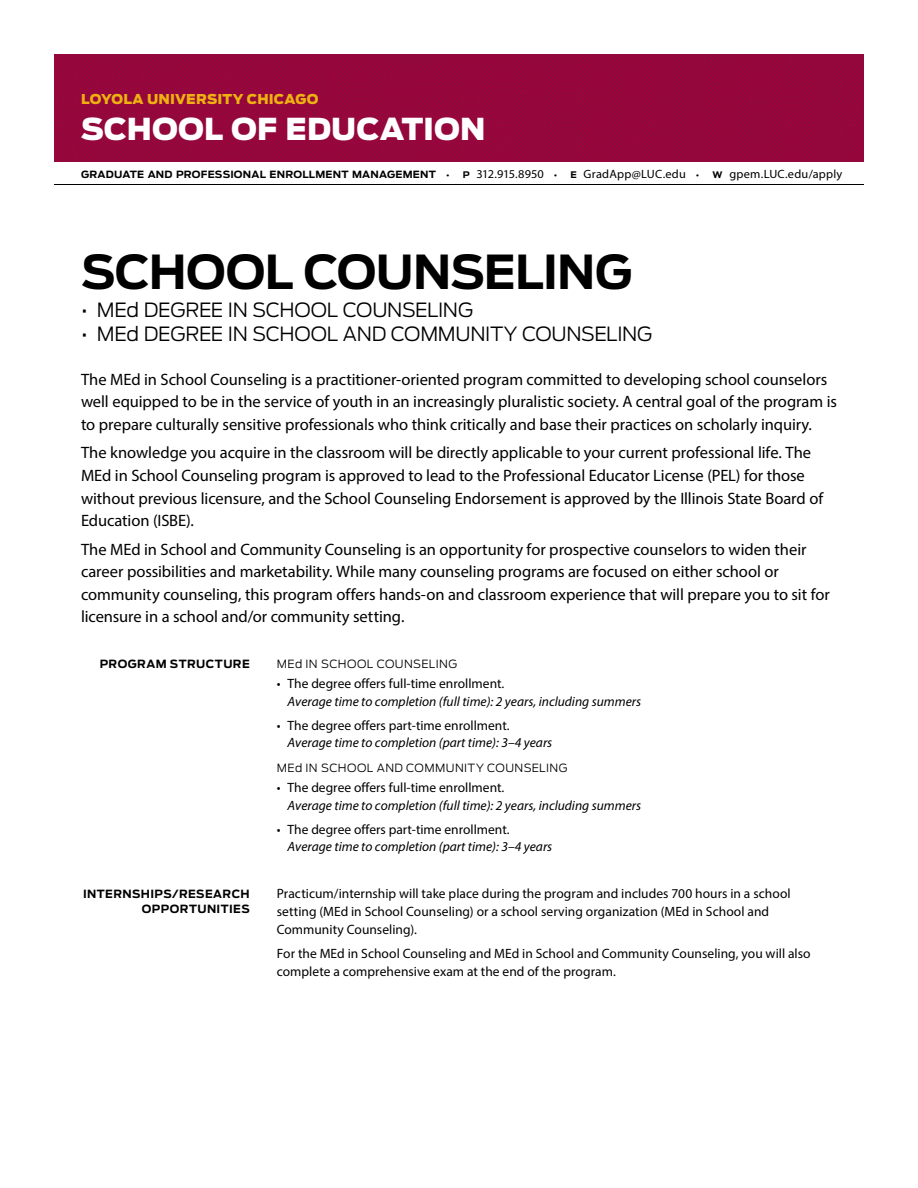
<style>
.page{position:relative;width:918px;height:1188px;background:#fff}
.page>*{position:absolute;margin:0;border:0;box-sizing:border-box;transform-origin:0 0}
.t1{font:700 46.5px "Antenna";letter-spacing:-.015em;color:#000}
.t2{font:900 30px "Antenna";letter-spacing:.005em;color:#fff}
.t3{font:300 19.5px "Antenna";letter-spacing:-.015em;color:#000}
.t4{font:16.5px/22.5px "Myriad Pro";letter-spacing:-.005em;color:#000}
.t5{font:13.5px/18px "Myriad Pro";color:#000}
.t6{font:italic 13.5px "Myriad Pro";color:#000}
.t7{font:900 13.5px "Antenna";letter-spacing:.01em;color:#eeb111}
.t8{font:12px "Myriad Pro";letter-spacing:.015em;color:#000}
.t9{font:12px "Myriad Pro";letter-spacing:-.02em;color:#000}
.t10{font:300 11.25px "Antenna";letter-spacing:.035em;color:#000}
.t11{font:700 11.25px/15px "Antenna";letter-spacing:.04em;color:#000;text-align:right}
.t12{font:700 9.9px "Antenna";letter-spacing:.02em;color:#000}
.s1{font-family:"Myriad Pro";font-weight:400}
.s2{font-family:"Antenna";font-weight:700;font-size:9px}
.s3{font-size:9.9px}
</style>
<div class="page">
<img style="left:54px;top:54px;width:810px;height:108px">
<hr style="left:54px;top:184px;width:810px;height:1px;background:#000">
<p class="t7" style="left:81px;top:90px;width:239px">LOYOLA UNIVERSITY CHICAGO</p>
<h2 class="t2" style="left:81px;top:108px;width:406px">SCHOOL OF EDUCATION</h2>
<p class="t12" style="left:81px;top:167px;width:370px">GRADUATE AND PROFESSIONAL ENROLLMENT MANAGEMENT <span class="s1">•</span></p>
<p class="t9" style="left:463px;top:166px;width:96px"><span class="s2">P</span> 312.915.8950 <span class="s3">•</span></p>
<p class="t8" style="left:571px;top:166px;width:130px"><span class="s2">E</span> GradApp@LUC.edu <span class="s3">•</span></p>
<p class="t8" style="left:713px;top:166px;width:131px"><span class="s2">W</span> gpem.LUC.edu/apply</p>
<h1 class="t1" style="left:81px;top:240px;width:553px">SCHOOL COUNSELING</h1>
<p class="t3" style="left:81px;top:298px;width:394px">• MEd DEGREE IN SCHOOL COUNSELING</p>
<p class="t3" style="left:81px;top:322px;width:573px">• MEd DEGREE IN SCHOOL AND COMMUNITY COUNSELING</p>
<p class="t4" style="left:81px;top:368px;width:757px">The MEd in School Counseling is a practitioner-oriented program committed to developing school counselors well equipped to be in the service of youth in an increasingly pluralistic society. A central goal of the program is to prepare culturally sensitive professionals who think critically and base their practices on scholarly inquiry.</p>
<p class="t4" style="left:81px;top:441px;width:744px">The knowledge you acquire in the classroom will be directly applicable to your current professional life. The MEd in School Counseling program is approved to lead to the Professional Educator License (PEL) for those without previous licensure, and the School Counseling Endorsement is approved by the Illinois State Board of Education (ISBE).</p>
<p class="t4" style="left:81px;top:537px;width:750px">The MEd in School and Community Counseling is an opportunity for prospective counselors to widen their career possibilities and marketability. While many counseling programs are focused on either school or community counseling, this program offers hands-on and classroom experience that will prepare you to sit for licensure in a school and/or community setting.</p>
<p class="t11" style="left:100px;top:656px;width:152px">PROGRAM STRUCTURE</p>
<p class="t10" style="left:277px;top:656px;width:182px">MEd IN SCHOOL COUNSELING</p>
<p class="t5" style="left:277px;top:674px;width:229px">• The degree offers full-time enrollment.</p>
<p class="t6" style="left:288px;top:693px;width:355px">Average time to completion (full time): 2 years, including summers</p>
<p class="t5" style="left:277px;top:716px;width:234px">• The degree offers part-time enrollment.</p>
<p class="t6" style="left:288px;top:734px;width:266px">Average time to completion (part time): 3–4 years</p>
<p class="t10" style="left:277px;top:760px;width:292px">MEd IN SCHOOL AND COMMUNITY COUNSELING</p>
<p class="t5" style="left:277px;top:778px;width:229px">• The degree offers full-time enrollment.</p>
<p class="t6" style="left:288px;top:797px;width:355px">Average time to completion (full time): 2 years, including summers</p>
<p class="t5" style="left:277px;top:820px;width:234px">• The degree offers part-time enrollment.</p>
<p class="t6" style="left:288px;top:839px;width:266px">Average time to completion (part time): 3–4 years</p>
<p class="t11" style="left:83px;top:886px;width:168px">INTERNSHIPS/RESEARCH<br>OPPORTUNITIES</p>
<p class="t5" style="left:277px;top:884px;width:515px">Practicum/internship will take place during the program and includes 700 hours in a school setting (MEd in School Counseling) or a school serving organization (MEd in School and<br>Community Counseling).</p>
<p class="t5" style="left:277px;top:944px;width:535px">For the MEd in School Counseling and MEd in School and Community Counseling, you will also complete a comprehensive exam at the end of the program.</p>
</div>
